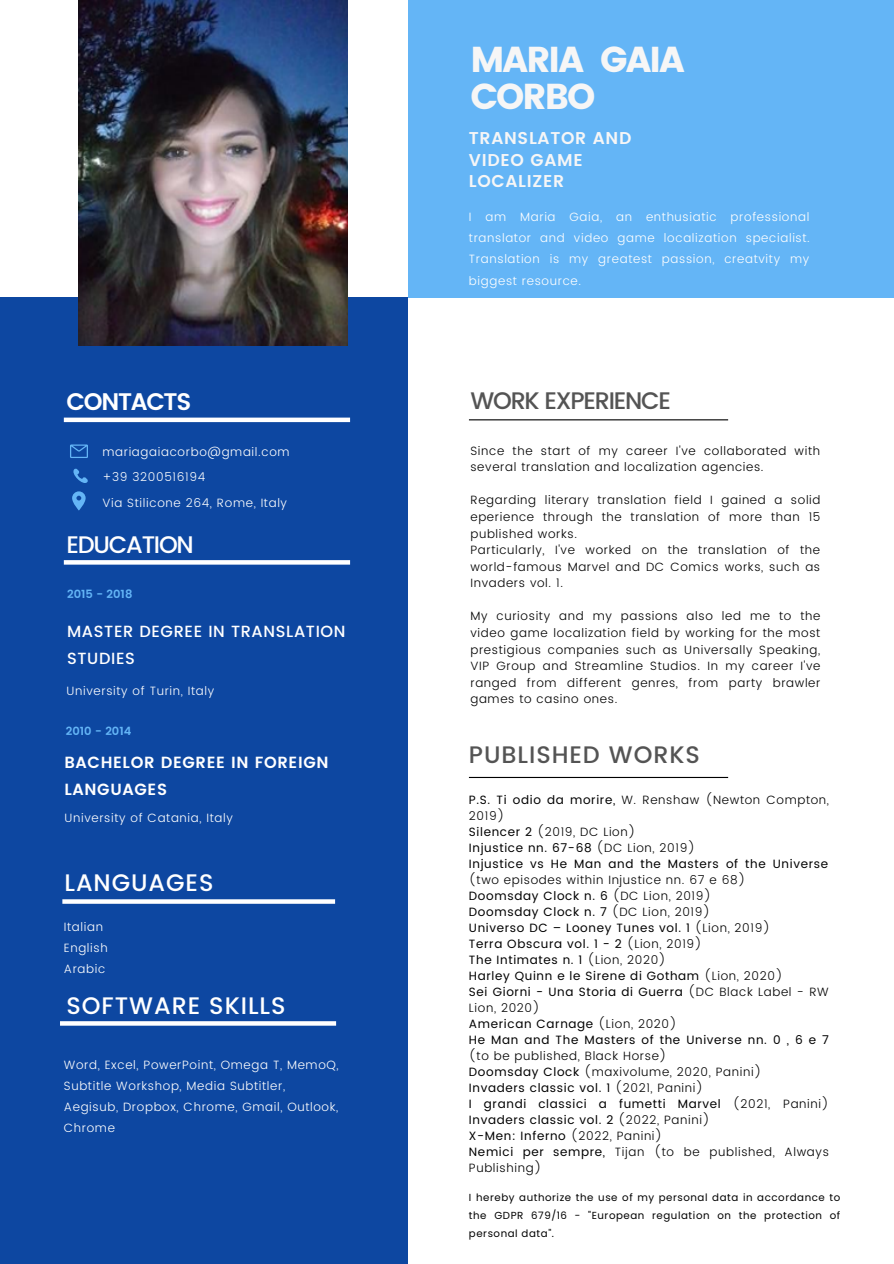
<style>
.page{position:relative;width:894px;height:1264px;background:#fff}
.page>*{position:absolute;margin:0;border:0;box-sizing:border-box;transform-origin:0 0}
.t1{font:36px/37.2px "Poppins";letter-spacing:-.05em;color:#f6f6f6}
.t2{font:500 24px "Poppins";letter-spacing:-.05em;color:#545454}
.t3{font:500 24px "Poppins";letter-spacing:-.05em;color:#fff}
.t4{font:600 24px "Poppins";letter-spacing:-.05em;color:#fff}
.t5{font:500 23.85px "Poppins";letter-spacing:.04em;color:#fff}
.t6{font:500 23.85px "Poppins";letter-spacing:.04em;color:#545454}
.t7{font:600 17.1px/21.5px "Poppins";letter-spacing:.04em;color:#f6f6f6}
.t8{font:500 16.2px/27px "Poppins";letter-spacing:.04em;color:#fff}
.t9{font:600 16.2px/27px "Poppins";letter-spacing:.04em;color:#fff}
.t10{font:300 12px/16.5px "Poppins";letter-spacing:.055em;color:#000}
.t11{font:12px/16px "Poppins";letter-spacing:.055em;color:#000}
.t12{font:300 12px/21px "Poppins";letter-spacing:.055em;color:#fff}
.t13{font:600 11.55px "Poppins";color:#64b5f6}
.t14{font:10.2px/17.9px "Poppins";letter-spacing:.055em;color:#000;text-align:justify}
.s1{font-weight:300}
.s2{font-weight:400}
</style>
<div class="page">
<div style="left:0;top:297px;width:407px;height:966px;background:#0d47a1"></div>
<div style="left:407px;top:0;width:486px;height:297px;background:#64b5f6"></div>
<hr style="left:469px;top:419px;width:259px;height:1px;background:#000">
<svg style="left:70px;top:444px;width:18px;height:14px"></svg>
<svg style="left:72px;top:468px;width:16px;height:42px"></svg>
<svg style="left:62px;top:899px;width:273px;height:4px"></svg>
<img style="left:78px;top:0;width:269px;height:346px">
<hr style="left:469px;top:777px;width:259px;height:1px;background:#000">
<svg style="left:60px;top:1021px;width:276px;height:4px"></svg>
<svg style="left:64px;top:560px;width:286px;height:4px"></svg>
<div style="left:64px;top:417px;width:286px;height:5px;background:#fff"></div>
<h1 class="t1" style="left:470px;top:41px;width:216px">MARIA GAIA<br>CORBO</h1>
<h3 class="t7" style="left:469px;top:128px;width:164px">TRANSLATOR AND<br>VIDEO GAME<br>LOCALIZER</h3>
<p class="t12" style="left:469px;top:207px;width:342px;text-align:justify">I am Maria Gaia, an enthusiatic professional translator and video game localization specialist.<br>Translation is my greatest passion, creatvity my biggest resource.</p>
<h2 class="t4" style="left:66px;top:388px;width:126px">CONTACTS</h2>
<h2 class="t2" style="left:470px;top:386px;width:202px">WORK EXPERIENCE</h2>
<p class="t12" style="left:102px;top:441px;width:189px">mariagaiacorbo@gmail.com</p>
<p class="t12" style="left:102px;top:492px;width:186px">Via Stilicone 264, Rome, Italy</p>
<p class="t12" style="left:102px;top:466px;width:104px">+39 3200516194</p>
<h2 class="t3" style="left:66px;top:530px;width:129px">EDUCATION</h2>
<p class="t13" style="left:67px;top:587px;width:67px">2015 - 2018</p>
<h3 class="t8" style="left:67px;top:617px;width:280px">MASTER DEGREE IN TRANSLATION<br>STUDIES</h3>
<p class="t12" style="left:66px;top:680px;width:149px">University of Turin, Italy</p>
<p class="t13" style="left:66px;top:724px;width:67px">2010 - 2014</p>
<h3 class="t9" style="left:64px;top:748px;width:265px">BACHELOR DEGREE IN FOREIGN<br>LANGUAGES</h3>
<p class="t12" style="left:64px;top:807px;width:170px">University of Catania, Italy</p>
<h3 class="t5" style="left:64px;top:868px;width:150px">LANGUAGES</h3>
<p class="t12" style="left:64px;top:916px;width:45px">Italian<br>English<br>Arabic</p>
<h3 class="t5" style="left:66px;top:991px;width:220px">SOFTWARE SKILLS</h3>
<p class="t12" style="left:64px;top:1054px;width:276px">Word, Excel, PowerPoint, Omega T, MemoQ,<br>Subtitle Workshop, Media Subtitler,<br>Aegisub, Dropbox, Chrome, Gmail, Outlook,<br>Chrome</p>
<p class="t10" style="left:470px;top:442px;width:351px">Since the start of my career I've collaborated with several translation and localization agencies.</p>
<p class="t10" style="left:470px;top:492px;width:351px">Regarding literary translation field I gained a solid eperience through the translation of more than 15 published works.<br>Particularly, I've worked on the translation of the world-famous Marvel and DC Comics works, such as Invaders vol. 1.</p>
<p class="t10" style="left:470px;top:608px;width:351px;text-align:justify">My curiosity and my passions also led me to the video game localization field by working for the most prestigious companies such as Universally Speaking, VIP Group and Streamline Studios. In my career I've ranged from different genres, from party brawler games to casino ones.</p>
<h3 class="t6" style="left:469px;top:741px;width:232px">PUBLISHED WORKS</h3>
<p class="t11" style="left:469px;top:791px;width:361px">P.S. Ti odio da morire, <span class="s1">W. Renshaw (Newton Compton, 2019)<br></span>Silencer 2 <span class="s1">(2019, DC Lion)<br></span>Injustice nn. 67-68 <span class="s1">(DC Lion, 2019)<br></span>Injustice vs He Man and the Masters of the Universe</p>
<p class="t11" style="left:469px;top:871px;width:361px"><span class="s1">(two episodes within Injustice nn. 67 e 68)<br></span>Doomsday Clock n. 6 <span class="s1">(DC Lion, 2019)<br></span>Doomsday Clock n. 7 <span class="s1">(DC Lion, 2019)<br></span>Universo DC – Looney Tunes vol. 1 <span class="s1">(Lion, 2019)<br></span>Terra Obscura vol. 1 - 2 <span class="s1">(Lion, 2019)<br></span>The Intimates n. 1 <span class="s1">(Lion, 2020)<br></span>Harley Quinn e le Sirene di Gotham <span class="s1">(Lion, 2020)<br></span>Sei Giorni - Una Storia di Guerra <span class="s1">(DC Black Label - RW Lion, 2020)<br></span>American Carnage <span class="s1">(Lion, 2020)<br></span>He Man and The Masters of the Universe nn. 0 , 6 e 7</p>
<p class="t10" style="left:469px;top:1047px;width:361px;line-height:16px">(to be published, Black Horse)<br><span class="s2">Doomsday Clock</span> (maxivolume, 2020, Panini)<br><span class="s2">Invaders classic vol. 1</span> (2021, Panini)<br><span class="s2">I grandi classici a fumetti Marvel</span> (2021, Panini)<br><span class="s2">Invaders classic vol. 2</span> (2022, Panini)<br><span class="s2">X-Men: Inferno</span> (2022, Panini)<br><span class="s2">Nemici per sempre,</span> Tijan (to be published, Always Publishing)</p>
<p class="t14" style="left:469px;top:1188px;width:373px">I hereby authorize the use of my personal data in accordance to the GDPR 679/16 - "European regulation on the protection of personal data".</p>
</div>
